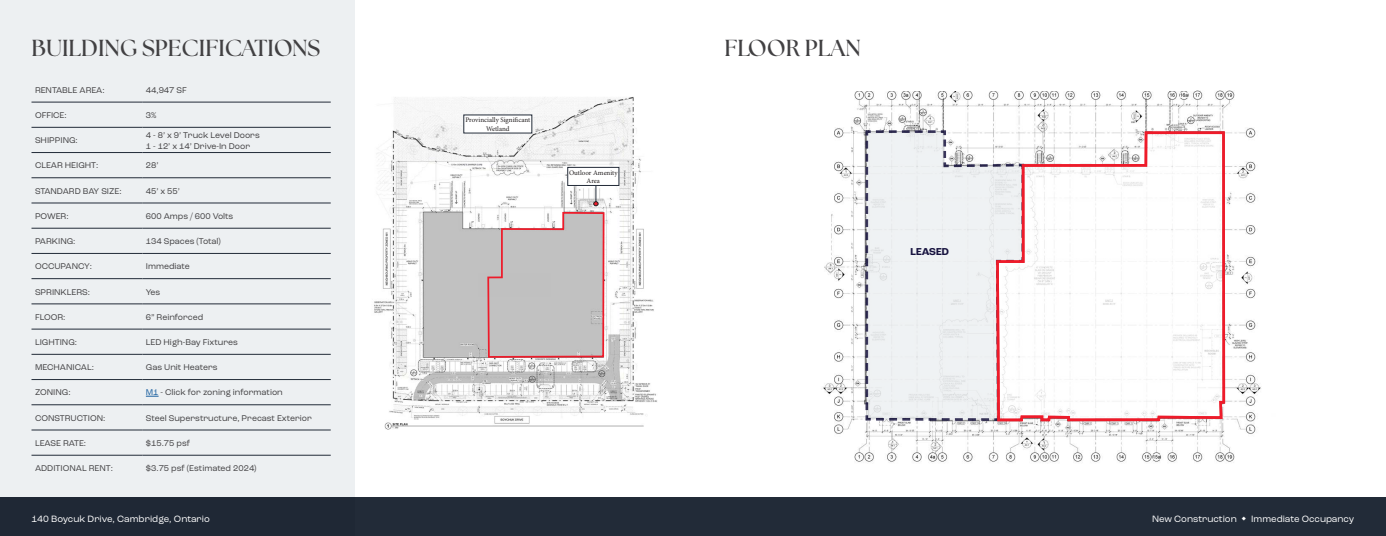
<style>
.page{position:relative;width:1386px;height:536px;background:#fff}
.page>*{position:absolute;margin:0;border:0;box-sizing:border-box;transform-origin:0 0}
.t1{font:700 23.19px "The Seasons";color:#414042}
.t2{font:700 10.5px "Roc Grotesk";color:#17133f}
.t3{font:9.62px "Roc Grotesk";color:#fff}
.t4{font:8.75px "Roc Grotesk";color:#414042}
.t5{font:7px/8.4px "Minion Pro";color:#231f20;text-align:center}
.s1{color:#175d9e}
</style>
<div class="page">
<img style="left:374px;top:97px;width:283px;height:333px">
<div style="left:478px;top:273px;width:73px;height:24px;background:#c0c0c0"></div>
<img style="left:823px;top:90px;width:438px;height:373px">
<svg style="left:865px;top:129px;width:160px;height:292px"></svg>
<svg style="left:995px;top:130px;width:231px;height:292px"></svg>
<div style="left:0;top:0;width:354px;height:536px;background:#edf0f2"></div>
<hr style="left:32px;top:102px;width:110px;height:1px;background:#222b38">
<hr style="left:142px;top:102px;width:189px;height:1px;background:#222b38">
<hr style="left:32px;top:127px;width:110px;height:1px;background:#222b38">
<hr style="left:142px;top:127px;width:189px;height:1px;background:#222b38">
<hr style="left:32px;top:152px;width:110px;height:1px;background:#222b38">
<hr style="left:142px;top:152px;width:189px;height:1px;background:#222b38">
<hr style="left:32px;top:177px;width:110px;height:1px;background:#222b38">
<hr style="left:142px;top:177px;width:189px;height:1px;background:#222b38">
<hr style="left:32px;top:203px;width:110px;height:1px;background:#222b38">
<hr style="left:142px;top:203px;width:189px;height:1px;background:#222b38">
<hr style="left:32px;top:228px;width:110px;height:1px;background:#222b38">
<hr style="left:142px;top:228px;width:189px;height:1px;background:#222b38">
<hr style="left:32px;top:253px;width:110px;height:1px;background:#222b38">
<hr style="left:142px;top:253px;width:189px;height:1px;background:#222b38">
<hr style="left:32px;top:278px;width:110px;height:1px;background:#222b38">
<hr style="left:142px;top:278px;width:189px;height:1px;background:#222b38">
<hr style="left:32px;top:303px;width:110px;height:1px;background:#222b38">
<hr style="left:142px;top:303px;width:189px;height:1px;background:#222b38">
<hr style="left:32px;top:329px;width:110px;height:1px;background:#222b38">
<hr style="left:142px;top:329px;width:189px;height:1px;background:#222b38">
<hr style="left:32px;top:354px;width:110px;height:1px;background:#222b38">
<hr style="left:142px;top:354px;width:189px;height:1px;background:#222b38">
<hr style="left:32px;top:379px;width:110px;height:1px;background:#222b38">
<hr style="left:142px;top:379px;width:189px;height:1px;background:#222b38">
<hr style="left:32px;top:404px;width:110px;height:1px;background:#222b38">
<hr style="left:142px;top:404px;width:189px;height:1px;background:#222b38">
<hr style="left:32px;top:429px;width:110px;height:1px;background:#222b38">
<hr style="left:142px;top:429px;width:189px;height:1px;background:#222b38">
<hr style="left:32px;top:455px;width:110px;height:1px;background:#222b38">
<hr style="left:142px;top:455px;width:189px;height:1px;background:#222b38">
<svg style="left:146px;top:396px;width:13px;height:1px"></svg>
<div style="left:0;top:497px;width:1386px;height:39px;background:#222b38"></div>
<div style="left:464px;top:115px;width:68px;height:18px;background:#fff"></div>
<svg style="left:486px;top:181px;width:119px;height:177px"></svg>
<div style="left:568px;top:167px;width:51px;height:18px;background:#fff"></div>
<div style="left:568px;top:167px;width:51px;height:18px;border:1px solid #222b38"></div>
<p class="t1" style="left:32px;top:32px;width:290px">BUILDING SPECIFICATIONS</p>
<p class="t4" style="left:35px;top:85px;width:71px">RENTABLE AREA:</p>
<p class="t4" style="left:146px;top:85px;width:43px">44,947 SF</p>
<p class="t4" style="left:35px;top:110px;width:33px">OFFICE:</p>
<p class="t4" style="left:146px;top:110px;width:12px">3%</p>
<p class="t4" style="left:35px;top:135px;width:44px">SHIPPING:</p>
<p class="t4" style="left:146px;top:130px;width:116px">4 - 8’ x 9’ Truck Level Doors</p>
<p class="t4" style="left:146px;top:140px;width:106px">1 - 12’ x 14’ Drive-In Door</p>
<p class="t4" style="left:35px;top:160px;width:65px">CLEAR HEIGHT:</p>
<p class="t4" style="left:146px;top:160px;width:14px">28’</p>
<p class="t4" style="left:35px;top:185px;width:88px">STANDARD BAY SIZE:</p>
<p class="t4" style="left:146px;top:185px;width:36px">45’ x 55’</p>
<p class="t4" style="left:35px;top:211px;width:35px">POWER:</p>
<p class="t4" style="left:146px;top:211px;width:89px">600 Amps / 600 Volts</p>
<p class="t4" style="left:35px;top:236px;width:42px">PARKING:</p>
<p class="t4" style="left:146px;top:236px;width:76px">134 Spaces (Total)</p>
<p class="t4" style="left:35px;top:261px;width:59px">OCCUPANCY:</p>
<p class="t4" style="left:146px;top:261px;width:45px">Immediate</p>
<p class="t4" style="left:35px;top:286px;width:57px">SPRINKLERS:</p>
<p class="t4" style="left:146px;top:286px;width:16px">Yes</p>
<p class="t4" style="left:35px;top:311px;width:32px">FLOOR:</p>
<p class="t4" style="left:146px;top:311px;width:59px">6” Reinforced</p>
<p class="t4" style="left:35px;top:337px;width:44px">LIGHTING:</p>
<p class="t4" style="left:146px;top:337px;width:94px">LED High-Bay Fixtures</p>
<p class="t4" style="left:35px;top:362px;width:60px">MECHANICAL:</p>
<p class="t4" style="left:146px;top:362px;width:73px">Gas Unit Heaters</p>
<p class="t4" style="left:35px;top:387px;width:37px">ZONING:</p>
<p class="t4" style="left:146px;top:387px;width:138px"><span class="s1">M1</span> - Click for zoning information</p>
<p class="t4" style="left:35px;top:412px;width:72px">CONSTRUCTION:</p>
<p class="t4" style="left:146px;top:412px;width:168px">Steel Superstructure, Precast Exterior</p>
<p class="t4" style="left:35px;top:437px;width:53px">LEASE RATE:</p>
<p class="t4" style="left:146px;top:437px;width:46px">$15.75 psf</p>
<p class="t4" style="left:35px;top:463px;width:79px">ADDITIONAL RENT:</p>
<p class="t4" style="left:146px;top:463px;width:112px">$3.75 psf (Estimated 2024)</p>
<p class="t5" style="left:465px;top:116px;width:66px">Provincially Significant</p>
<p class="t5" style="left:486px;top:124px;width:25px">Wetland</p>
<p class="t5" style="left:569px;top:168px;width:50px">Outloor Amenity<br>Area</p>
<p class="t1" style="left:724px;top:32px;width:138px">FLOOR PLAN</p>
<p class="t2" style="left:911px;top:245px;width:40px">LEASED</p>
<p class="t3" style="left:31px;top:512px;width:180px">140 Boycuk Drive, Cambridge, Ontario</p>
<p class="t3" style="left:1152px;top:512px;width:86px">New Construction</p>
<p class="t3" style="left:1251px;top:512px;width:104px">Immediate Occupancy</p>
</div>
